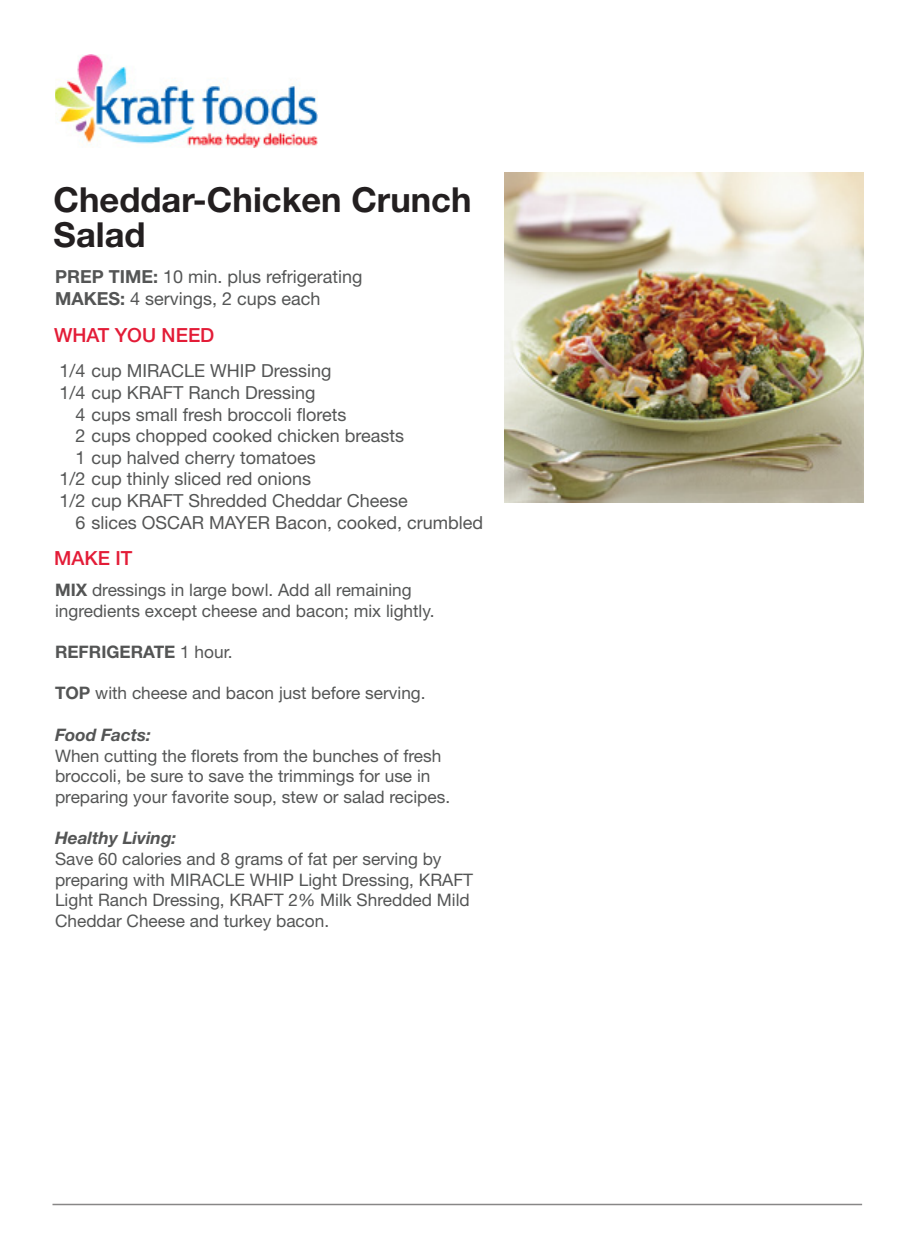
<style>
.page{position:relative;width:918px;height:1260px;background:#fff}
.page>*{position:absolute;margin:0;border:0;box-sizing:border-box;transform-origin:0 0}
.coversheet_-_bold{font:700 34.5px/34.5px "Helvetica Neue LT Std";color:#231f20}
.coversheet_-_bold-2{font:500 19.5px "Helvetica Neue LT Std";color:#e31c37}
.coversheet_-_bold-3{font:18px "Helvetica Neue LT Std";color:#545555}
.coversheet_-_bold-4{font:17.25px/20.7px "Helvetica Neue LT Std";color:#545555}
.coversheet_-_bold-5{font:italic 700 17.25px "Helvetica Neue LT Std";color:#545555}
.coversheet_-_bold-6{font:700 17.25px "Helvetica Neue LT Std";color:#545555}
.s1{font-weight:700}
.s2{font-weight:400}
</style>
<div class="page">
<hr style="left:52px;top:1204px;width:810px;height:1px;background:#888787">
<img style="left:55px;top:54px;width:263px;height:94px">
<img style="left:504px;top:173px;width:360px;height:330px">
<p class="coversheet_-_bold" style="left:54px;top:182px;width:419px">Cheddar-Chicken Crunch<br>Salad</p>
<p class="coversheet_-_bold-3" style="left:55px;top:266px;width:309px"><span class="s1">PREP TIME:</span> 10 min. plus refrigerating</p>
<p class="coversheet_-_bold-3" style="left:55px;top:288px;width:267px"><span class="s1">MAKES:</span> 4 servings, 2 cups each</p>
<p class="coversheet_-_bold-2" style="left:54px;top:323px;width:162px">WHAT YOU NEED</p>
<p class="coversheet_-_bold-3" style="left:59px;top:360px;width:274px">1/4 cup MIRACLE WHIP Dressing</p>
<p class="coversheet_-_bold-3" style="left:59px;top:382px;width:258px">1/4 cup KRAFT Ranch Dressing</p>
<p class="coversheet_-_bold-3" style="left:75px;top:403px;width:273px">4 cups small fresh broccoli florets</p>
<p class="coversheet_-_bold-3" style="left:75px;top:425px;width:330px">2 cups chopped cooked chicken breasts</p>
<p class="coversheet_-_bold-3" style="left:75px;top:447px;width:242px">1 cup halved cherry tomatoes</p>
<p class="coversheet_-_bold-3" style="left:59px;top:468px;width:253px">1/2 cup thinly sliced red onions</p>
<p class="coversheet_-_bold-3" style="left:59px;top:490px;width:350px">1/2 cup KRAFT Shredded Cheddar Cheese</p>
<p class="coversheet_-_bold-3" style="left:75px;top:511px;width:409px">6 slices OSCAR MAYER Bacon, cooked, crumbled</p>
<p class="coversheet_-_bold-2" style="left:54px;top:546px;width:80px">MAKE IT</p>
<p class="coversheet_-_bold-4" style="left:55px;top:579px;width:381px"><span class="s1">MIX</span> dressings in large bowl. Add all remaining ingredients except cheese and bacon; mix lightly.</p>
<p class="coversheet_-_bold-6" style="left:55px;top:641px;width:179px">REFRIGERATE <span class="s2">1 hour.</span></p>
<p class="coversheet_-_bold-4" style="left:55px;top:683px;width:372px"><span class="s1">TOP</span> with cheese and bacon just before serving.</p>
<p class="coversheet_-_bold-5" style="left:55px;top:724px;width:97px">Food Facts:</p>
<p class="coversheet_-_bold-4" style="left:55px;top:745px;width:397px">When cutting the florets from the bunches of fresh broccoli, be sure to save the trimmings for use in preparing your favorite soup, stew or salad recipes.</p>
<p class="coversheet_-_bold-5" style="left:55px;top:828px;width:123px">Healthy Living:</p>
<p class="coversheet_-_bold-4" style="left:55px;top:848px;width:420px">Save 60 calories and 8 grams of fat per serving by preparing with MIRACLE WHIP Light Dressing, KRAFT Light Ranch Dressing, KRAFT 2% Milk Shredded Mild Cheddar Cheese and turkey bacon.</p>
</div>
